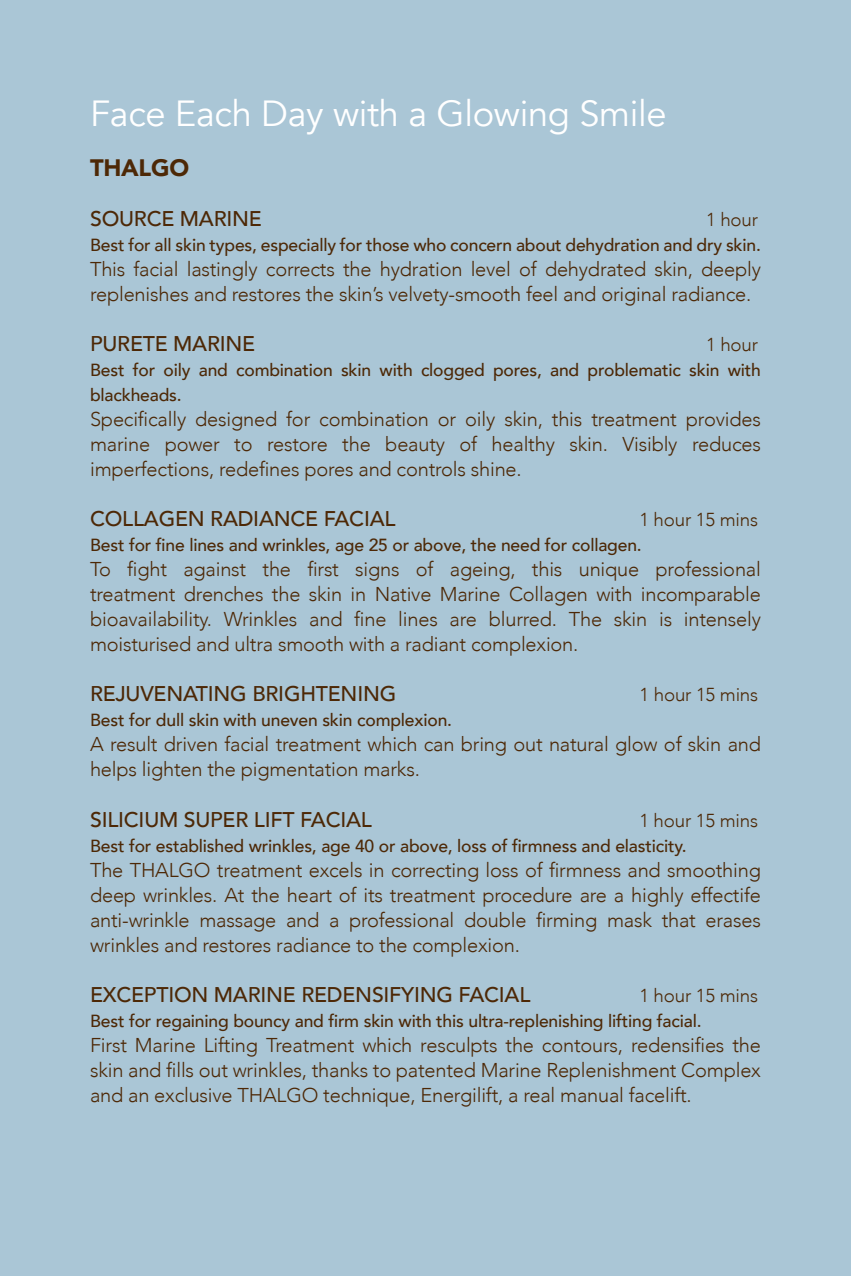
<style>
.page{position:relative;width:851px;height:1276px;background:#fff}
.page>*{position:absolute;margin:0;border:0;box-sizing:border-box;transform-origin:0 0}
.t1{font:36.25px "Avenir";letter-spacing:-.01em;color:#fff}
.t2{font:900 23.75px "Avenir";letter-spacing:-.01em;color:#4d2806}
.t3{font:500 21.25px "Avenir";letter-spacing:-.01em;color:#4d2806}
.t4{font:300 20px/25px "Avenir";letter-spacing:-.01em;color:#4d2806;text-align:justify}
.t5{font:300 18.75px "Avenir";letter-spacing:-.01em;color:#4d2806}
.t6{font:500 17.5px/25px "Avenir";letter-spacing:-.01em;color:#4d2806}
</style>
<div class="page">
<div style="left:0;top:0;width:850px;height:1276px;background:#aac6d6"></div>
<h1 class="t1" style="left:90px;top:92px;width:578px">Face Each Day with a Glowing Smile</h1>
<p class="t2" style="left:90px;top:148px;width:101px">THALGO</p>
<p class="t3" style="left:90px;top:200px;width:173px">SOURCE MARINE</p>
<p class="t5" style="left:706px;top:209px;width:53px">1 hour</p>
<p class="t6" style="left:90px;top:232px;width:672px">Best for all skin types, especially for those who concern about dehydration and dry skin.</p>
<p class="t4" style="left:90px;top:257px;width:672px">This facial lastingly corrects the hydration level of dehydrated skin, deeply replenishes and restores the skin’s velvety-smooth feel and original radiance.</p>
<p class="t3" style="left:90px;top:325px;width:167px">PURETE MARINE</p>
<p class="t5" style="left:706px;top:334px;width:53px">1 hour</p>
<p class="t6" style="left:90px;top:357px;width:672px">Best for oily and combination skin with clogged pores, and problematic skin with blackheads.</p>
<p class="t4" style="left:90px;top:407px;width:672px">Specifically designed for combination or oily skin, this treatment provides marine power to restore the beauty of healthy skin. Visibly reduces imperfections, redefines pores and controls shine.</p>
<p class="t3" style="left:90px;top:500px;width:307px">COLLAGEN RADIANCE FACIAL</p>
<p class="t5" style="left:639px;top:509px;width:120px">1 hour 15 mins</p>
<p class="t6" style="left:90px;top:532px;width:553px">Best for fine lines and wrinkles, age 25 or above, the need for collagen.</p>
<p class="t4" style="left:90px;top:557px;width:672px">To fight against the first signs of ageing, this unique professional treatment drenches the skin in Native Marine Collagen with incomparable bioavailability. Wrinkles and fine lines are blurred. The skin is intensely moisturised and ultra smooth with a radiant complexion.</p>
<p class="t3" style="left:90px;top:675px;width:308px">REJUVENATING BRIGHTENING</p>
<p class="t5" style="left:639px;top:684px;width:120px">1 hour 15 mins</p>
<p class="t6" style="left:90px;top:707px;width:363px">Best for dull skin with uneven skin complexion.</p>
<p class="t4" style="left:90px;top:732px;width:672px">A result driven facial treatment which can bring out natural glow of skin and helps lighten the pigmentation marks.</p>
<p class="t3" style="left:90px;top:800px;width:283px">SILICIUM SUPER LIFT FACIAL</p>
<p class="t5" style="left:639px;top:809px;width:120px">1 hour 15 mins</p>
<p class="t6" style="left:90px;top:832px;width:598px">Best for established wrinkles, age 40 or above, loss of firmness and elasticity.</p>
<p class="t4" style="left:90px;top:857px;width:672px">The THALGO treatment excels in correcting loss of firmness and smoothing deep wrinkles. At the heart of its treatment procedure are a highly effectife anti-wrinkle massage and a professional double firming mask that erases wrinkles and restores radiance to the complexion.</p>
<p class="t3" style="left:90px;top:975px;width:442px">EXCEPTION MARINE REDENSIFYING FACIAL</p>
<p class="t5" style="left:639px;top:984px;width:120px">1 hour 15 mins</p>
<p class="t6" style="left:90px;top:1007px;width:613px">Best for regaining bouncy and firm skin with this ultra-replenishing lifting facial.</p>
<p class="t4" style="left:90px;top:1032px;width:672px">First Marine Lifting Treatment which resculpts the contours, redensifies the skin and fills out wrinkles, thanks to patented Marine Replenishment Complex and an exclusive THALGO technique, Energilift, a real manual facelift.</p>
</div>
